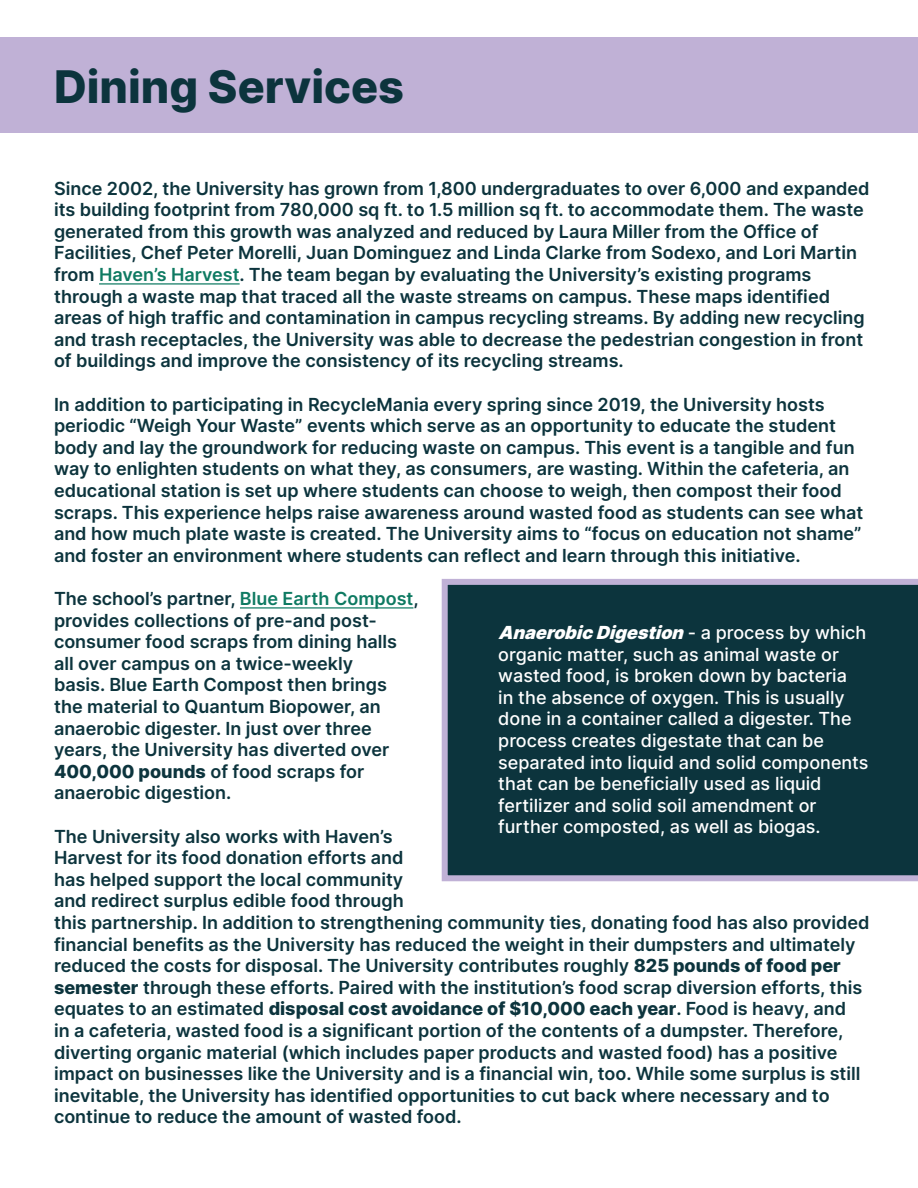
<style>
.page{position:relative;width:918px;height:1188px;background:#fff}
.page>*{position:absolute;margin:0;border:0;box-sizing:border-box;transform-origin:0 0}
.t1{font:800 45px "Inter";color:#0c343d}
.t2{font:600 18px/21.6px "Inter";color:#0c343d}
.t3{font:500 18px/21.6px "Inter";color:#fff}
.s1{color:#0e7a62}
.s2{font-weight:800}
.s3{font-weight:900;font-style:italic}
</style>
<div class="page">
<div style="left:0;top:38px;width:918px;height:95px;background:#c0b1d6"></div>
<hr style="left:99px;top:283px;width:141px;height:2px;background:#0e7a62">
<hr style="left:240px;top:607px;width:173px;height:2px;background:#0e7a62">
<div style="left:442px;top:579px;width:476px;height:302px;background:#0c343d"></div>
<p class="t1" style="left:54px;top:53px;width:352px">Dining Services</p>
<p class="t2" style="left:54px;top:177px;width:817px">Since 2002, the University has grown from 1,800 undergraduates to over 6,000 and expanded its building footprint from 780,000 sq ft. to 1.5 million sq ft. to accommodate them. The waste generated from this growth was analyzed and reduced by Laura Miller from the Office of Facilities, Chef Peter Morelli, Juan Dominguez and Linda Clarke from Sodexo, and Lori Martin from <span class="s1">Haven’s Harvest</span>. The team began by evaluating the University’s existing programs through a waste map that traced all the waste streams on campus. These maps identified areas of high traffic and contamination in campus recycling streams. By adding new recycling and trash receptacles, the University was able to decrease the pedestrian congestion in front of buildings and improve the consistency of its recycling streams.</p>
<p class="t2" style="left:54px;top:393px;width:811px">In addition to participating in RecycleMania every spring since 2019, the University hosts periodic “Weigh Your Waste” events which serve as an opportunity to educate the student body and lay the groundwork for reducing waste on campus. This event is a tangible and fun way to enlighten students on what they, as consumers, are wasting. Within the cafeteria, an educational station is set up where students can choose to weigh, then compost their food scraps. This experience helps raise awareness around wasted food as students can see what and how much plate waste is created. The University aims to “focus on education not shame” and foster an environment where students can reflect and learn through this initiative.</p>
<p class="t2" style="left:54px;top:587px;width:366px">The school’s partner, <span class="s1">Blue Earth Compost</span>, provides collections of pre-and post&shy;consumer food scraps from dining halls all over campus on a twice-weekly<br>basis. Blue Earth Compost then brings the material to Quantum Biopower, an anaerobic digester. In just over three years, the University has diverted over <span class="s2">400,000 pounds</span> of food scraps for anaerobic digestion.</p>
<p class="t2" style="left:54px;top:825px;width:817px">The University also works with Haven’s<br>Harvest for its food donation efforts and<br>has helped support the local community<br>and redirect surplus edible food through<br>this partnership. In addition to strengthening community ties, donating food has also provided financial benefits as the University has reduced the weight in their dumpsters and ultimately reduced the costs for disposal. The University contributes roughly <span class="s2">825 pounds of food per semester</span> through these efforts. Paired with the institution’s food scrap diversion efforts, this equates to an estimated <span class="s2">disposal cost avoidance of $10,000 each year</span>. Food is heavy, and<br>in a cafeteria, wasted food is a significant portion of the contents of a dumpster. Therefore, diverting organic material (which includes paper products and wasted food) has a positive impact on businesses like the University and is a financial win, too. While some surplus is still inevitable, the University has identified opportunities to cut back where necessary and to continue to reduce the amount of wasted food.</p>
<p class="t3" style="left:498px;top:621px;width:372px"><span class="s3">AnaerobicDigestion</span>- a p r o c e s s b y w h i c h organic matter, such as animal waste or wasted food, is broken down by bacteria<br>in the absence of oxygen. This is usually done in a container called a digester. The process creates digestate that can be separated into liquid and solid components that can be beneficially used as liquid fertilizer and solid soil amendment or further composted, as well as biogas.</p>
</div>
